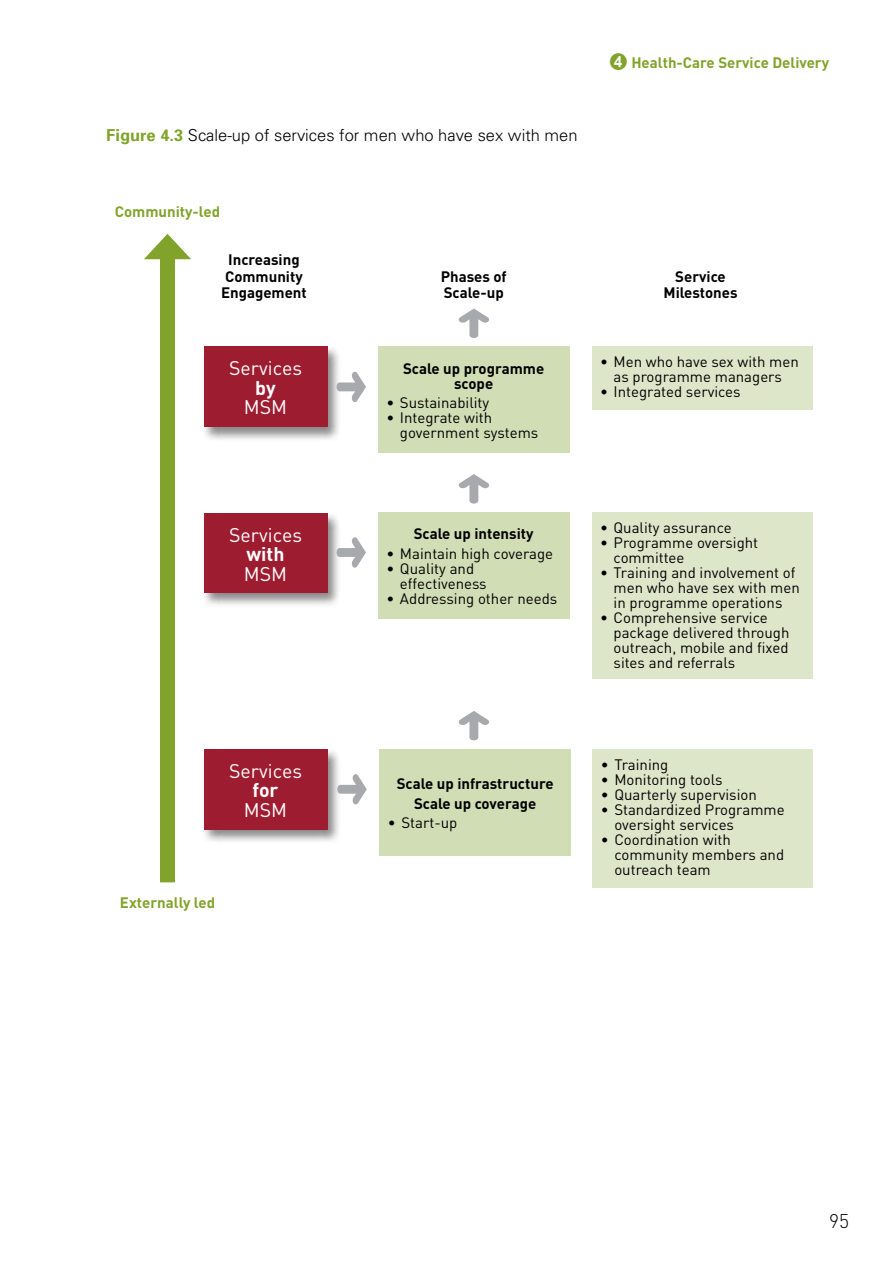
<style>
.page{position:relative;width:893px;height:1263px;background:#fff}
.page>*{position:absolute;margin:0;border:0;box-sizing:border-box;transform-origin:0 0}
.t1{font:19.5px "DIN";color:#fff}
.t2{font:700 19.5px "DIN";color:#fff}
.t3{font:300 19.5px "DIN";color:#000}
.t4{font:300 16.5px "Univers";color:#000}
.t5{font:15px/15px "DIN";color:#000}
.t6{font:700 15px/16.5px "DIN";color:#000;text-align:center}
.t7{font:700 15px "DIN";color:#81a32b}
.s1{font-weight:700;color:#81a32b}
</style>
<div class="page">
<div style="left:160px;top:249px;width:15px;height:633px;background:#81a32b"></div>
<svg style="left:144px;top:234px;width:47px;height:25px"></svg>
<div style="left:202px;top:747px;width:140px;height:97px;background:#000;opacity:.47"></div>
<div style="left:204px;top:749px;width:123px;height:81px;background:#9e1c30"></div>
<div style="left:592px;top:749px;width:221px;height:139px;background:#dee6ca"></div>
<div style="left:379px;top:749px;width:192px;height:107px;background:#d1ddb5"></div>
<svg style="left:337px;top:774px;width:30px;height:30px"></svg>
<svg style="left:459px;top:711px;width:30px;height:29px"></svg>
<svg style="left:459px;top:474px;width:30px;height:30px"></svg>
<div style="left:378px;top:512px;width:191px;height:106px;background:#d1ddb5"></div>
<div style="left:591px;top:512px;width:221px;height:166px;background:#dee6ca"></div>
<div style="left:202px;top:511px;width:140px;height:96px;background:#000;opacity:.47"></div>
<div style="left:204px;top:513px;width:123px;height:80px;background:#9e1c30"></div>
<svg style="left:336px;top:537px;width:30px;height:31px"></svg>
<svg style="left:459px;top:308px;width:30px;height:30px"></svg>
<div style="left:591px;top:346px;width:221px;height:64px;background:#dee6ca"></div>
<div style="left:378px;top:346px;width:191px;height:107px;background:#d1ddb5"></div>
<div style="left:202px;top:344px;width:140px;height:97px;background:#000;opacity:.47"></div>
<div style="left:204px;top:346px;width:123px;height:81px;background:#9e1c30"></div>
<svg style="left:336px;top:372px;width:30px;height:30px"></svg>
<p class="t4" style="left:106px;top:125px;width:473px"><span class="s1">Figure 4.3</span> Scale-up of services for men who have sex with men</p>
<p class="t7" style="left:115px;top:202px;width:107px">Community-led</p>
<p class="t7" style="left:609px;top:53px;width:221px">✔ Health-Care Service Delivery</p>
<p class="t6" style="left:221px;top:251px;width:87px">Increasing<br>Community<br>Engagement</p>
<h1 class="t1" style="left:229px;top:356px;width:74px">Services</h1>
<h1 class="t2" style="left:255px;top:375px;width:22px">by</h1>
<h1 class="t1" style="left:244px;top:395px;width:45px">MSM</h1>
<h1 class="t1" style="left:229px;top:522px;width:74px">Services</h1>
<h1 class="t2" style="left:246px;top:541px;width:40px">with</h1>
<h1 class="t1" style="left:244px;top:561px;width:45px">MSM</h1>
<h1 class="t1" style="left:229px;top:759px;width:74px">Services</h1>
<h1 class="t2" style="left:253px;top:778px;width:27px">for</h1>
<h1 class="t1" style="left:244px;top:798px;width:45px">MSM</h1>
<p class="t7" style="left:120px;top:892px;width:97px">Externally led</p>
<p class="t6" style="left:441px;top:268px;width:67px;text-align:left">Phases of<br>Scale-up</p>
<p class="t6" style="left:663px;top:268px;width:76px">Service<br>Milestones</p>
<p class="t6" style="left:403px;top:360px;width:143px;line-height:15px">Scale up programme scope</p>
<p class="t5" style="left:386px;top:395px;width:104px">• Sustainability</p>
<p class="t5" style="left:400px;top:410px;width:140px;text-indent:-14px">• Integrate with government systems</p>
<p class="t6" style="left:414px;top:525px;width:121px">Scale up intensity</p>
<p class="t5" style="left:386px;top:545px;width:168px">• Maintain high coverage</p>
<p class="t5" style="left:400px;top:560px;width:88px;text-indent:-13px">• Quality and effectiveness</p>
<p class="t5" style="left:386px;top:590px;width:172px">• Addressing other needs</p>
<p class="t6" style="left:397px;top:774px;width:158px;line-height:19.2px">Scale up infrastructure<br>Scale up coverage</p>
<p class="t5" style="left:388px;top:815px;width:71px">• Start-up</p>
<p class="t5" style="left:600px;top:354px;width:200px;text-align:center">• Men who have sex with men as programme managers</p>
<p class="t5" style="left:600px;top:384px;width:142px">• Integrated services</p>
<p class="t5" style="left:600px;top:520px;width:133px">• Quality assurance</p>
<p class="t5" style="left:614px;top:535px;width:146px;text-indent:-14px">• Programme oversight committee</p>
<p class="t5" style="left:614px;top:565px;width:188px;text-indent:-14px">• Training and involvement of men who have sex with men in programme operations</p>
<p class="t5" style="left:614px;top:610px;width:177px;text-indent:-14px">• Comprehensive service package delivered through outreach, mobile and fixed sites and referrals</p>
<p class="t5" style="left:601px;top:756px;width:69px">• Training</p>
<p class="t5" style="left:601px;top:771px;width:123px">• Monitoring tools</p>
<p class="t5" style="left:601px;top:786px;width:157px">• Quarterly supervision</p>
<p class="t5" style="left:614px;top:801px;width:172px;text-indent:-14px">• Standardized Programme oversight services</p>
<p class="t5" style="left:614px;top:831px;width:171px;text-indent:-14px">• Coordination with community members and outreach team</p>
<h1 class="t3" style="left:829px;top:1209px;width:22px">95</h1>
</div>
